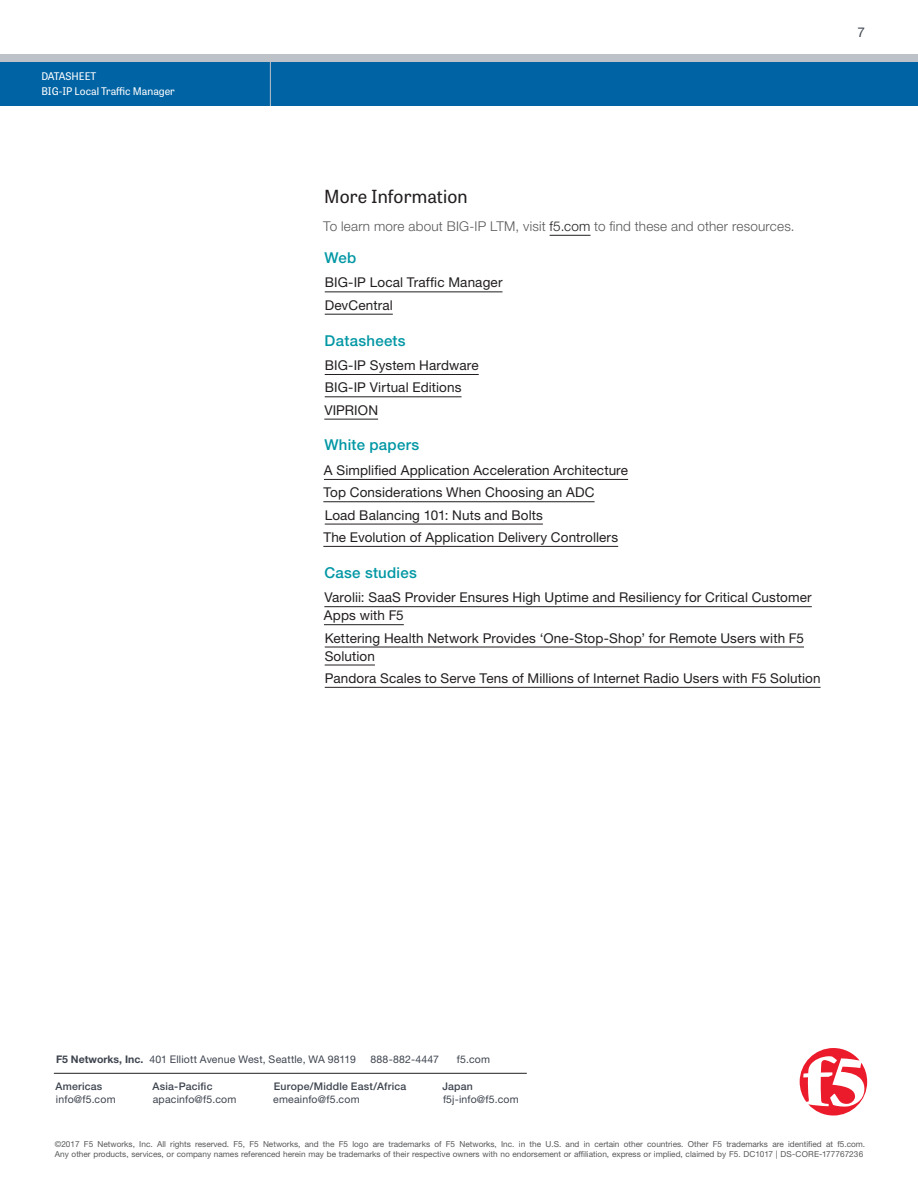
<style>
.page{position:relative;width:918px;height:1188px;background:#fff}
.page>*{position:absolute;margin:0;border:0;box-sizing:border-box;transform-origin:0 0}
.DS_subhead_black{font:18px "Tablet Gothic";letter-spacing:.01em;color:#231f20}
.DS_subhead_3_yellow{font:500 15px "Helvetica Neue LT Std";letter-spacing:.02em;color:#0097a4}
.DS_links{font:13.5px/18px "Helvetica Neue LT Std";letter-spacing:.01em;color:#231f20}
.DS_body_copy{font:300 13.5px "Helvetica Neue LT Std";letter-spacing:.015em;color:#57585a}
.t1{font:13.5px "Helvetica Neue LT Std";color:#3e444f}
.t2{font:10.5px "Helvetica Neue LT Std";letter-spacing:.015em;color:#3e444f}
.t3{font:500 10.5px "Helvetica Neue LT Std";letter-spacing:.02em;color:#3e444f}
.t4{font:10.5px/15px "Tablet Gothic";color:#fff}
.t5{font:8.25px/10.5px "Helvetica Neue LT Std";color:#57585a}
.s1{color:#231f20}
.s2{font-weight:700}
</style>
<div class="page">
<div style="left:0;top:56px;width:918px;height:50px;background:#0063a4"></div>
<div style="left:0;top:54px;width:918px;height:7px;background:#bdc1c8"></div>
<hr style="left:270px;top:54px;width:1px;height:52px;background:#bdc1c8">
<hr style="left:550px;top:235px;width:40px;height:1px;background:#231f20">
<hr style="left:325px;top:292px;width:178px;height:1px;background:#231f20">
<hr style="left:325px;top:314px;width:68px;height:1px;background:#231f20">
<hr style="left:325px;top:374px;width:154px;height:1px;background:#231f20">
<hr style="left:325px;top:396px;width:137px;height:1px;background:#231f20">
<hr style="left:324px;top:419px;width:54px;height:1px;background:#231f20">
<hr style="left:324px;top:479px;width:304px;height:1px;background:#231f20">
<hr style="left:323px;top:501px;width:272px;height:1px;background:#231f20">
<hr style="left:325px;top:524px;width:218px;height:1px;background:#231f20">
<hr style="left:323px;top:546px;width:295px;height:1px;background:#231f20">
<hr style="left:324px;top:606px;width:488px;height:1px;background:#231f20">
<hr style="left:324px;top:624px;width:80px;height:1px;background:#231f20">
<hr style="left:325px;top:647px;width:479px;height:1px;background:#231f20">
<hr style="left:325px;top:665px;width:50px;height:1px;background:#231f20">
<hr style="left:325px;top:687px;width:496px;height:1px;background:#231f20">
<hr style="left:54px;top:1073px;width:473px;height:1px;background:#231f20">
<svg style="left:800px;top:1048px;width:67px;height:68px"></svg>
<p class="t4" style="left:41px;top:68px;width:135px">DATASHEET<br>BIG-IP Local Traffic Manager</p>
<p class="t1" style="left:858px;top:24px;width:9px">7</p>
<p class="DS_subhead_black" style="left:324px;top:184px;width:145px">More Information</p>
<p class="DS_body_copy" style="left:323px;top:218px;width:473px">To learn more about BIG-IP LTM, visit <span class="s1">f5.com</span> to find these and other resources.</p>
<p class="DS_subhead_3_yellow" style="left:324px;top:249px;width:33px">Web</p>
<p class="DS_links" style="left:325px;top:273px;width:179px">BIG-IP Local Traffic Manager</p>
<p class="DS_links" style="left:325px;top:296px;width:70px">DevCentral</p>
<p class="DS_subhead_3_yellow" style="left:325px;top:331px;width:83px">Datasheets</p>
<p class="DS_links" style="left:325px;top:356px;width:156px">BIG-IP System Hardware</p>
<p class="DS_links" style="left:325px;top:378px;width:138px">BIG-IP Virtual Editions</p>
<p class="DS_links" style="left:324px;top:401px;width:55px">VIPRION</p>
<p class="DS_subhead_3_yellow" style="left:324px;top:436px;width:96px">White papers</p>
<p class="DS_links" style="left:324px;top:461px;width:306px">A Simplified Application Acceleration Architecture</p>
<p class="DS_links" style="left:323px;top:483px;width:273px">Top Considerations When Choosing an ADC</p>
<p class="DS_links" style="left:325px;top:506px;width:220px">Load Balancing 101: Nuts and Bolts</p>
<p class="DS_links" style="left:323px;top:528px;width:296px">The Evolution of Application Delivery Controllers</p>
<p class="DS_subhead_3_yellow" style="left:324px;top:563px;width:94px">Case studies</p>
<p class="DS_links" style="left:324px;top:588px;width:489px">Varolii: SaaS Provider Ensures High Uptime and Resiliency for Critical Customer<br>Apps with F5</p>
<p class="DS_links" style="left:325px;top:629px;width:481px">Kettering Health Network Provides ‘One-Stop-Shop’ for Remote Users with F5<br>Solution</p>
<p class="DS_links" style="left:325px;top:669px;width:497px">Pandora Scales to Serve Tens of Millions of Internet Radio Users with F5 Solution</p>
<p class="t2" style="left:56px;top:1053px;width:301px"><span class="s2">F5 Networks, Inc.</span> 401 Elliott Avenue West, Seattle, WA 98119</p>
<p class="t2" style="left:370px;top:1053px;width:70px">888-882-4447</p>
<p class="t2" style="left:457px;top:1053px;width:35px">f5.com</p>
<p class="t3" style="left:153px;top:1080px;width:61px">Asia-Pacific</p>
<p class="t2" style="left:153px;top:1093px;width:85px">apacinfo@f5.com</p>
<p class="t3" style="left:274px;top:1080px;width:134px">Europe/Middle East/Africa</p>
<p class="t2" style="left:273px;top:1093px;width:88px">emeainfo@f5.com</p>
<p class="t3" style="left:55px;top:1080px;width:49px">Americas</p>
<p class="t2" style="left:56px;top:1093px;width:61px">info@f5.com</p>
<p class="t3" style="left:442px;top:1080px;width:32px">Japan</p>
<p class="t2" style="left:443px;top:1093px;width:77px">f5j-info@f5.com</p>
<p class="t5" style="left:55px;top:1138px;width:812px">©2017 F5 Networks, Inc. All rights reserved. F5, F5 Networks, and the F5 logo are trademarks of F5 Networks, Inc. in the U.S. and in certain other countries. Other F5 trademarks are identified at f5.com.<br>Any other products, services, or company names referenced herein may be trademarks of their respective owners with no endorsement or affiliation, express or implied, claimed by F5. DC1017 | DS-CORE-177767236</p>
</div>
